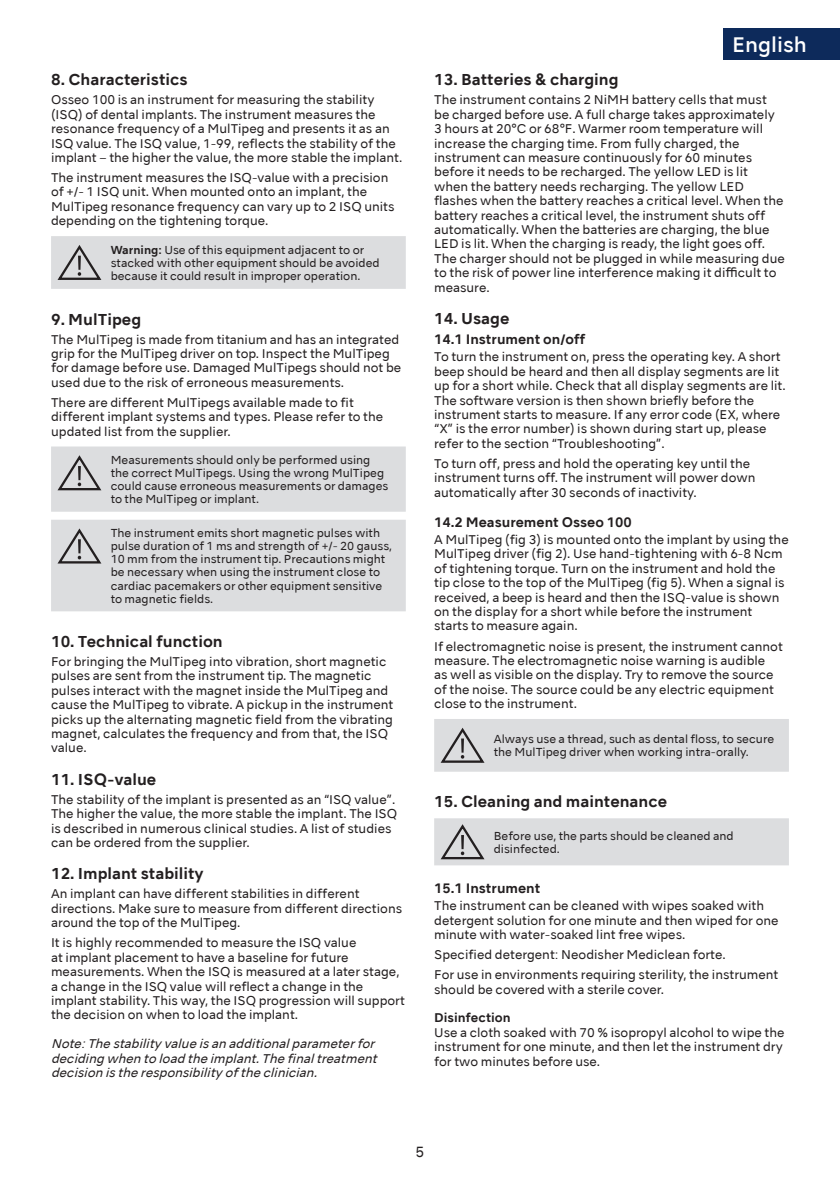
<style>
.page{position:relative;width:840px;height:1191px;background:#fff}
.page>*{position:absolute;margin:0;border:0;box-sizing:border-box;transform-origin:0 0}
.t1{font:500 20px "NSKTSRE";color:#fff}
.t2{font:700 15px "NSKTSRE";color:#231f20}
.t3{font:14px "NSKTSRE";color:#231f20}
.t4{font:700 13px "NSKTSRE";color:#231f20}
.t5{font:12px/14.4px "NSKTSRE";color:#231f20}
.t6{font:italic 12px/14.4px "NSKTSRE";color:#231f20}
.t7{font:700 12px "NSKTSRE";color:#231f20}
.t8{font:11px/13.2px "NSKTSRE";color:#231f20}
.s1{font-weight:700}
</style>
<div class="page">
<div style="left:723px;top:28px;width:116px;height:32px;background:#0d2a5b"></div>
<div style="left:51px;top:236px;width:354px;height:53px;background:#dcdddf"></div>
<div style="left:51px;top:446px;width:354px;height:66px;background:#dcdddf"></div>
<div style="left:51px;top:520px;width:354px;height:91px;background:#dcdddf"></div>
<div style="left:434px;top:719px;width:354px;height:52px;background:#dcdddf"></div>
<div style="left:434px;top:818px;width:354px;height:47px;background:#dcdddf"></div>
<p class="t2" style="left:51px;top:70px;width:138px">8. Characteristics</p>
<p class="t5" style="left:51px;top:93px;width:352px">Osseo 100 is an instrument for measuring the stability (ISQ) of dental implants. The instrument measures the resonance frequency of a MulTipeg and presents it as an ISQ value. The ISQ value, 1-99, reflects the stability of the implant – the higher the value, the more stable the implant.</p>
<p class="t5" style="left:51px;top:170px;width:345px">The instrument measures the ISQ-value with a precision of +/- 1 ISQ unit. When mounted onto an implant, the MulTipeg resonance frequency can vary up to 2 ISQ units depending on the tightening torque.</p>
<p class="t8" style="left:111px;top:243px;width:270px"><span class="s1">Warning:</span> Use of this equipment adjacent to or stacked with other equipment should be avoided because it could result in improper operation.</p>
<p class="t2" style="left:51px;top:309px;width:92px">9. MulTipeg</p>
<p class="t5" style="left:51px;top:332px;width:351px">The MulTipeg is made from titanium and has an integrated grip for the MulTipeg driver on top. Inspect the MulTipeg for damage before use. Damaged MulTipegs should not be used due to the risk of erroneous measurements.</p>
<p class="t5" style="left:51px;top:395px;width:333px">There are different MulTipegs available made to fit different implant systems and types. Please refer to the updated list from the supplier.</p>
<p class="t8" style="left:111px;top:453px;width:279px">Measurements should only be performed using the correct MulTipegs. Using the wrong MulTipeg could cause erroneous measurements or damages to the MulTipeg or implant.</p>
<p class="t8" style="left:111px;top:526px;width:283px">The instrument emits short magnetic pulses with pulse duration of 1 ms and strength of +/- 20 gauss, 10 mm from the instrument tip. Precautions might be necessary when using the instrument close to cardiac pacemakers or other equipment sensitive to magnetic fields.</p>
<p class="t2" style="left:51px;top:631px;width:173px">10. Technical function</p>
<p class="t5" style="left:51px;top:654px;width:344px">For bringing the MulTipeg into vibration, short magnetic pulses are sent from the instrument tip. The magnetic pulses interact with the magnet inside the MulTipeg and cause the MulTipeg to vibrate. A pickup in the instrument picks up the alternating magnetic field from the vibrating magnet, calculates the frequency and from that, the ISQ value.</p>
<p class="t2" style="left:51px;top:769px;width:107px">11. ISQ-value</p>
<p class="t5" style="left:51px;top:792px;width:347px">The stability of the implant is presented as an “ISQ value”.<br>The higher the value, the more stable the implant. The ISQ is described in numerous clinical studies. A list of studies can be ordered from the supplier.</p>
<p class="t2" style="left:51px;top:863px;width:154px">12. Implant stability</p>
<p class="t5" style="left:51px;top:886px;width:352px">An implant can have different stabilities in different directions. Make sure to measure from different directions around the top of the MulTipeg.</p>
<p class="t5" style="left:51px;top:935px;width:355px">It is highly recommended to measure the ISQ value<br>at implant placement to have a baseline for future measurements. When the ISQ is measured at a later stage, a change in the ISQ value will reflect a change in the implant stability. This way, the ISQ progression will support the decision on when to load the implant.</p>
<p class="t6" style="left:51px;top:1036px;width:331px">Note:Thestabilityvalueisan additionalparameterfor deciding when to load theimplant.Thefinaltreatment decision istheresponsibilityoftheclinician.</p>
<h1 class="t1" style="left:731px;top:31px;width:76px">English</h1>
<p class="t2" style="left:434px;top:70px;width:186px">13. Batteries &amp; charging</p>
<p class="t5" style="left:434px;top:93px;width:352px">The instrument contains 2 NiMH battery cells that must be charged before use. A full charge takes approximately 3 hours at 20°C or 68°F. Warmer room temperature will increase the charging time. From fully charged, the instrument can measure continuously for 60 minutes before it needs to be recharged. The yellow LED is lit when the battery needs recharging. The yellow LED flashes when the battery reaches a critical level. When the battery reaches a critical level, the instrument shuts off automatically. When the batteries are charging, the blue LED is lit. When the charging is ready, the light goes off.<br>The charger should not be plugged in while measuring due to the risk of power line interference making it difficult to measure.</p>
<p class="t2" style="left:434px;top:308px;width:77px">14. Usage</p>
<p class="t4" style="left:434px;top:330px;width:153px">14.1 Instrument on/off</p>
<p class="t5" style="left:434px;top:350px;width:353px">To turn the instrument on, press the operating key. A short beep should be heard and then all display segments are lit up for a short while. Check that all display segments are lit.<br>The software version is then shown briefly before the instrument starts to measure. If any error code (EX, where “X” is the error number) is shown during start up, please refer to the section “Troubleshooting”.</p>
<p class="t5" style="left:434px;top:456px;width:322px">To turn off, press and hold the operating key until the instrument turns off. The instrument will power down automatically after 30 seconds of inactivity.</p>
<p class="t4" style="left:434px;top:513px;width:199px">14.2 Measurement Osseo 100</p>
<p class="t5" style="left:434px;top:532px;width:356px">A MulTipeg (fig 3) is mounted onto the implant by using the MulTipeg driver (fig 2). Use hand-tightening with 6-8 Ncm of tightening torque. Turn on the instrument and hold the tip close to the top of the MulTipeg (fig 5). When a signal is received, a beep is heard and then the ISQ-value is shown on the display for a short while before the instrument starts to measure again.</p>
<p class="t5" style="left:434px;top:639px;width:350px">If electromagnetic noise is present, the instrument cannot measure. The electromagnetic noise warning is audible<br>as well as visible on the display. Try to remove the source of the noise. The source could be any electric equipment close to the instrument.</p>
<p class="t8" style="left:493px;top:732px;width:282px">Always use a thread, such as dental floss, to secure the MulTipeg driver when working intra-orally.</p>
<p class="t2" style="left:434px;top:791px;width:234px">15. Cleaning and maintenance</p>
<p class="t8" style="left:493px;top:829px;width:241px">Before use, the parts should be cleaned and disinfected.</p>
<p class="t4" style="left:434px;top:879px;width:108px">15.1 Instrument</p>
<p class="t5" style="left:434px;top:898px;width:346px">The instrument can be cleaned with wipes soaked with detergent solution for one minute and then wiped for one minute with water-soaked lint free wipes.</p>
<p class="t5" style="left:434px;top:944px;width:345px;line-height:20px">Specified detergent: Neodisher Mediclean forte.<br>For use in environments requiring sterility, the instrument</p>
<p class="t5" style="left:434px;top:982px;width:231px">should be covered with a sterile cover.</p>
<p class="t7" style="left:434px;top:1009px;width:78px">Disinfection</p>
<p class="t5" style="left:434px;top:1025px;width:352px">Use a cloth soaked with 70 % isopropyl alcohol to wipe the instrument for one minute, and then let the instrument dry for two minutes before use.</p>
<p class="t3" style="left:415px;top:1142px;width:10px">5</p>
</div>
